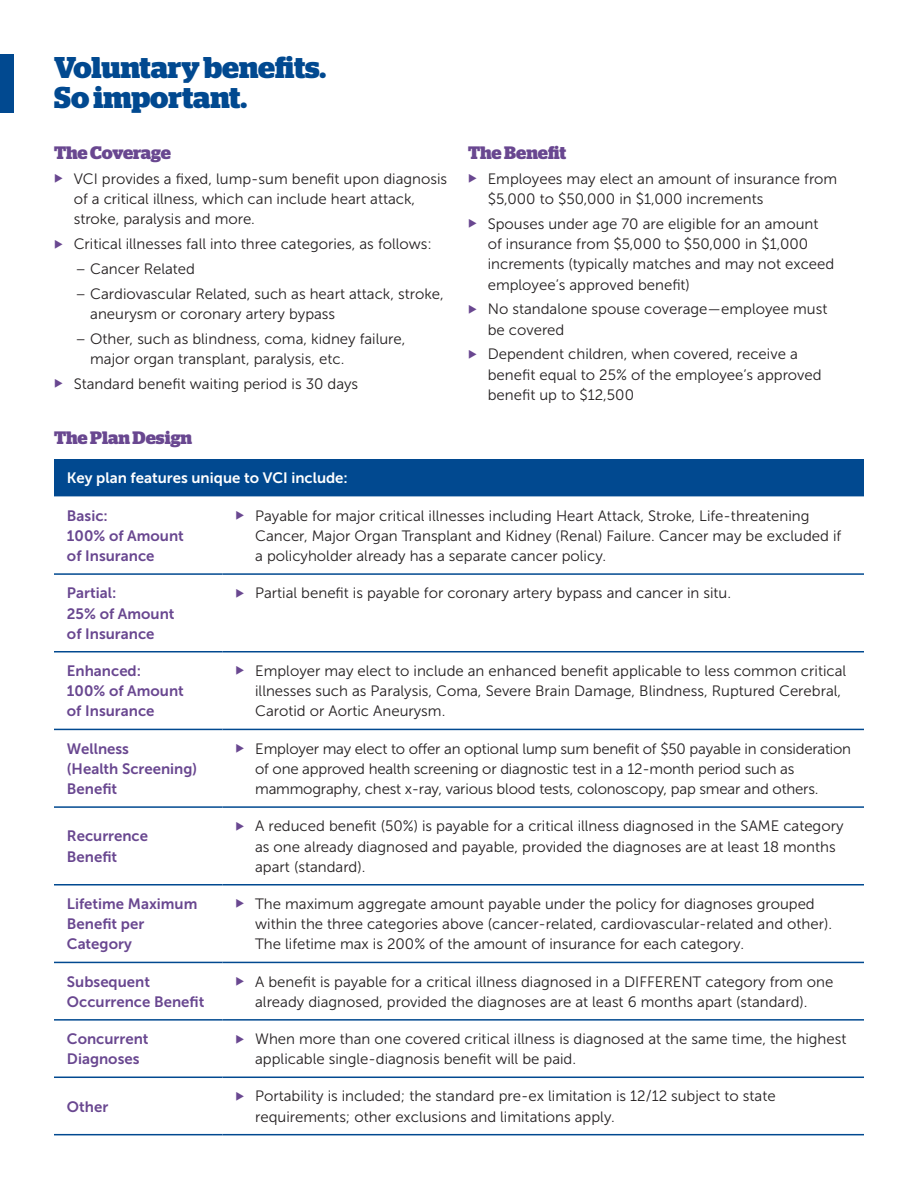
<style>
.page{position:relative;width:918px;height:1188px;background:#fff}
.page>*{position:absolute;margin:0;border:0;box-sizing:border-box;transform-origin:0 0}
.t1{font:700 30px/30px "Stag";color:#014990}
.t2{font:700 18px "Stag";color:#694790}
.t3{font:15px/20.2px "Museo Sans 300";color:#231f20}
.t4{font:15px/20.2px "Museo Sans 700";color:#694790}
.t5{font:15px "Museo Sans 700";color:#fff}
.s1{color:#694790}
</style>
<div class="page">
<div style="left:0;top:54px;width:14px;height:59px;background:#014990"></div>
<div style="left:54px;top:459px;width:810px;height:37px;background:#014990"></div>
<svg style="left:54px;top:496px;width:810px;height:638px"></svg>
<hr style="left:54px;top:573px;width:168px;height:2px;background:#014990">
<hr style="left:54px;top:651px;width:168px;height:1px;background:#014990">
<hr style="left:54px;top:729px;width:168px;height:1px;background:#014990">
<hr style="left:54px;top:806px;width:168px;height:2px;background:#014990">
<hr style="left:54px;top:884px;width:168px;height:2px;background:#014990">
<hr style="left:54px;top:962px;width:168px;height:1px;background:#014990">
<hr style="left:54px;top:1019px;width:168px;height:2px;background:#014990">
<hr style="left:222px;top:573px;width:642px;height:2px;background:#014990">
<hr style="left:222px;top:651px;width:642px;height:1px;background:#014990">
<hr style="left:222px;top:729px;width:642px;height:1px;background:#014990">
<hr style="left:222px;top:806px;width:642px;height:2px;background:#014990">
<hr style="left:222px;top:884px;width:642px;height:2px;background:#014990">
<hr style="left:222px;top:962px;width:642px;height:1px;background:#014990">
<hr style="left:222px;top:1019px;width:642px;height:2px;background:#014990">
<hr style="left:54px;top:1077px;width:168px;height:1px;background:#014990">
<hr style="left:54px;top:1134px;width:168px;height:1px;background:#014990">
<hr style="left:222px;top:1077px;width:642px;height:1px;background:#014990">
<hr style="left:222px;top:1134px;width:642px;height:1px;background:#014990">
<h1 class="t1" style="left:54px;top:53px;width:274px">Voluntary benefits.<br>So important.</h1>
<p class="t2" style="left:54px;top:142px;width:118px">The Coverage</p>
<p class="t3" style="left:74px;top:169px;width:375px;text-indent:-20px"><span class="s1">◆</span> VCI provides a fixed, lump-sum benefit upon diagnosis of a critical illness, which can include heart attack, stroke, paralysis and more.</p>
<p class="t3" style="left:54px;top:234px;width:379px"><span class="s1">◆</span> Critical illnesses fall into three categories, as follows:</p>
<p class="t3" style="left:76px;top:259px;width:121px">– Cancer Related</p>
<p class="t3" style="left:90px;top:283px;width:355px;text-indent:-15px">– Cardiovascular Related, such as heart attack, stroke, aneurysm or coronary artery bypass</p>
<p class="t3" style="left:90px;top:328px;width:317px;text-indent:-15px">– Other, such as blindness, coma, kidney failure, major organ transplant, paralysis, etc.</p>
<p class="t3" style="left:54px;top:373px;width:306px"><span class="s1">◆</span> Standard benefit waiting period is 30 days</p>
<p class="t2" style="left:468px;top:142px;width:100px">The Benefit</p>
<p class="t3" style="left:488px;top:169px;width:351px;text-indent:-20px"><span class="s1">◆</span> Employees may elect an amount of insurance from $5,000 to $50,000 in $1,000 increments</p>
<p class="t3" style="left:488px;top:214px;width:348px;text-indent:-20px"><span class="s1">◆</span> Spouses under age 70 are eligible for an amount of insurance from $5,000 to $50,000 in $1,000 increments (typically matches and may not exceed employee’s approved benefit)</p>
<p class="t3" style="left:488px;top:299px;width:341px;text-indent:-20px"><span class="s1">◆</span> No standalone spouse coverage—employee must be covered</p>
<p class="t3" style="left:488px;top:344px;width:335px;text-indent:-20px"><span class="s1">◆</span> Dependent children, when covered, receive a benefit equal to 25% of the employee’s approved benefit up to $12,500</p>
<p class="t2" style="left:54px;top:427px;width:140px">The Plan Design</p>
<p class="t5" style="left:67px;top:470px;width:282px">Key plan features unique to VCI include:</p>
<p class="t4" style="left:67px;top:505px;width:118px">Basic:<br>100% of Amount of Insurance</p>
<p class="t3" style="left:255px;top:505px;width:588px;text-indent:-20px"><span class="s1">◆</span> Payable for major critical illnesses including Heart Attack, Stroke, Life-threatening<br>Cancer, Major Organ Transplant and Kidney (Renal) Failure. Cancer may be excluded if a policyholder already has a separate cancer policy.</p>
<p class="t4" style="left:67px;top:583px;width:109px">Partial:<br>25% of Amount of Insurance</p>
<p class="t3" style="left:235px;top:583px;width:497px"><span class="s1">◆</span> Partial benefit is payable for coronary artery bypass and cancer in situ.</p>
<p class="t4" style="left:67px;top:661px;width:118px">Enhanced:<br>100% of Amount of Insurance</p>
<p class="t3" style="left:255px;top:661px;width:593px;text-indent:-20px"><span class="s1">◆</span> Employer may elect to include an enhanced benefit applicable to less common critical illnesses such as Paralysis, Coma, Severe Brain Damage, Blindness, Ruptured Cerebral,<br>Carotid or Aortic Aneurysm.</p>
<p class="t4" style="left:67px;top:738px;width:132px">Wellness<br>(Health Screening)<br>Benefit</p>
<p class="t3" style="left:255px;top:738px;width:597px;text-indent:-20px"><span class="s1">◆</span> Employer may elect to offer an optional lump sum benefit of $50 payable in consideration of one approved health screening or diagnostic test in a 12-month period such as mammography, chest x-ray, various blood tests, colonoscopy, pap smear and others.</p>
<p class="t4" style="left:67px;top:826px;width:83px">Recurrence<br>Benefit</p>
<p class="t3" style="left:255px;top:816px;width:590px;text-indent:-20px"><span class="s1">◆</span> A reduced benefit (50%) is payable for a critical illness diagnosed in the SAME category as one already diagnosed and payable, provided the diagnoses are at least 18 months apart (standard).</p>
<p class="t4" style="left:67px;top:894px;width:132px">Lifetime Maximum<br>Benefit per<br>Category</p>
<p class="t3" style="left:255px;top:894px;width:578px;text-indent:-20px"><span class="s1">◆</span> The maximum aggregate amount payable under the policy for diagnoses grouped within the three categories above (cancer-related, cardiovascular-related and other).<br>The lifetime max is 200% of the amount of insurance for each category.</p>
<p class="t4" style="left:67px;top:971px;width:139px">Subsequent<br>Occurrence Benefit</p>
<p class="t3" style="left:235px;top:971px;width:599px;text-align:center"><span class="s1">◆</span> A benefit is payable for a critical illness diagnosed in a DIFFERENT category from one already diagnosed, provided the diagnoses are at least 6 months apart (standard).</p>
<p class="t4" style="left:67px;top:1029px;width:83px">Concurrent<br>Diagnoses</p>
<p class="t3" style="left:255px;top:1029px;width:593px;text-indent:-20px"><span class="s1">◆</span> When more than one covered critical illness is diagnosed at the same time, the highest applicable single-diagnosis benefit will be paid.</p>
<p class="t4" style="left:67px;top:1096px;width:43px">Other</p>
<p class="t3" style="left:255px;top:1086px;width:522px;text-indent:-20px"><span class="s1">◆</span> Portability is included; the standard pre-ex limitation is 12/12 subject to state requirements; other exclusions and limitations apply.</p>
</div>
